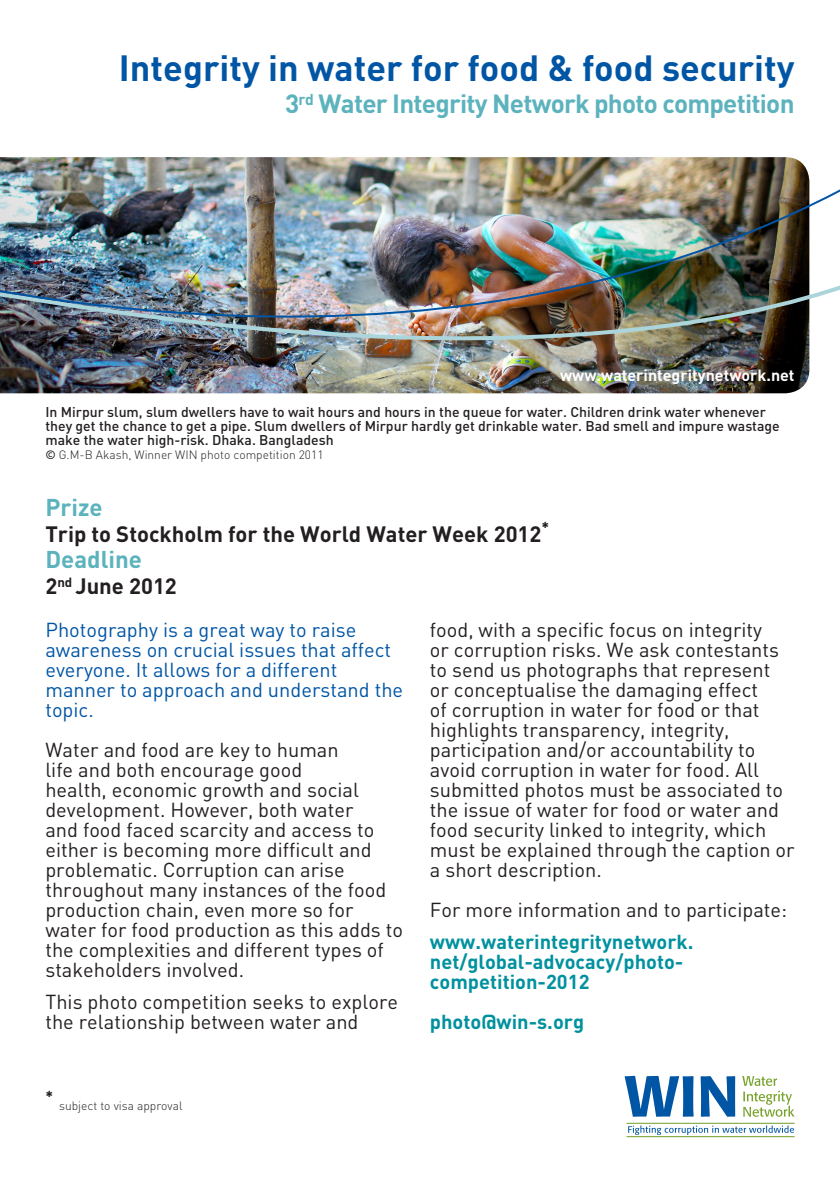
<style>
.page{position:relative;width:840px;height:1191px;background:#fff}
.page>*{position:absolute;margin:0;border:0;box-sizing:border-box;transform-origin:0 0}
.t1{font:700 36px "DINOT";color:#0155a5}
.t2{font:700 26px "DINOT";letter-spacing:-.03em;color:#5cb3bd}
.t3{font:700 24px "DINOT";color:#5cb3bd}
.t4{font:700 22px "DINOT";color:#231f20}
.t5{font:20px/20px "DINOT";color:#231f20}
.t6{font:20px/20px "DINOT";color:#0155a5}
.t7{font:700 20px/20px "DINOT";color:#00919f}
.t8{font:700 16px "DINOT";color:#fff}
.t9{font:700 15.6px "DINOT";color:#231f20}
.t10{font:500 14px/14px "DINOT";color:#231f20}
.t11{font:300 12px "DINOT";color:#231f20}
.s1{font-weight:500}
</style>
<div class="page">
<img style="left:0;top:157px;width:839px;height:237px">
<svg style="left:624px;top:1075px;width:110px;height:41px"></svg>
<svg style="left:742px;top:1076px;width:52px;height:40px"></svg>
<svg style="left:628px;top:1125px;width:165px;height:10px"></svg>
<hr style="left:626px;top:1122px;width:168px;height:1px;background:#78a22d">
<hr style="left:626px;top:1136px;width:168px;height:1px;background:#78a22d">
<p class="t1" style="left:119px;top:45px;width:676px">Integrity in water for food &amp; food security</p>
<p class="t2" style="left:285px;top:87px;width:510px">3<sup>rd</sup> Water Integrity Network photo competition</p>
<p class="t8" style="left:560px;top:364px;width:236px">www.waterintegritynetwork.net</p>
<p class="t10" style="left:45px;top:405px;width:735px">In Mirpur slum, slum dwellers have to wait hours and hours in the queue for water. Children drink water whenever they get the chance to get a pipe. Slum dwellers of Mirpur hardly get drinkable water. Bad smell and impure wastage make the water high-risk. Dhaka. Bangladesh</p>
<p class="t11" style="left:45px;top:448px;width:279px"><span class="s1">©</span> G.M-B Akash, Winner WIN photo competition 2011</p>
<p class="t3" style="left:45px;top:491px;width:59px">Prize</p>
<p class="t4" style="left:45px;top:519px;width:505px">Trip to Stockholm for the World Water Week 2012<sup>*</sup></p>
<p class="t3" style="left:45px;top:543px;width:98px">Deadline</p>
<p class="t4" style="left:45px;top:571px;width:133px">2<sup>nd</sup> June 2012</p>
<p class="t6" style="left:45px;top:619px;width:359px">Photography is a great way to raise awareness on crucial issues that affect everyone. It allows for a different manner to approach and understand the topic.</p>
<p class="t5" style="left:45px;top:739px;width:359px">Water and food are key to human<br>life and both encourage good<br>health, economic growth and social development. However, both water<br>and food faced scarcity and access to either is becoming more difficult and problematic. Corruption can arise throughout many instances of the food production chain, even more so for water for food production as this adds to the complexities and different types of stakeholders involved.</p>
<p class="t5" style="left:45px;top:991px;width:354px">This photo competition seeks to explore the relationship between water and</p>
<p class="t9" style="left:45px;top:1085px;width:9px">*</p>
<p class="t11" style="left:59px;top:1098px;width:125px">subject to visa approval</p>
<p class="t5" style="left:429px;top:619px;width:366px">food, with a specific focus on integrity<br>or corruption risks. We ask contestants to send us photographs that represent<br>or conceptualise the damaging effect<br>of corruption in water for food or that highlights transparency, integrity, participation and/or accountability to avoid corruption in water for food. All submitted photos must be associated to the issue of water for food or water and food security linked to integrity, which must be explained through the caption or a short description.</p>
<p class="t5" style="left:429px;top:899px;width:358px">For more information and to participate:</p>
<p class="t7" style="left:429px;top:931px;width:265px">www.waterintegritynetwork. net/global-advocacy/photo&shy;competition-2012</p>
<p class="t7" style="left:429px;top:1011px;width:156px">photo@win-s.org</p>
</div>
